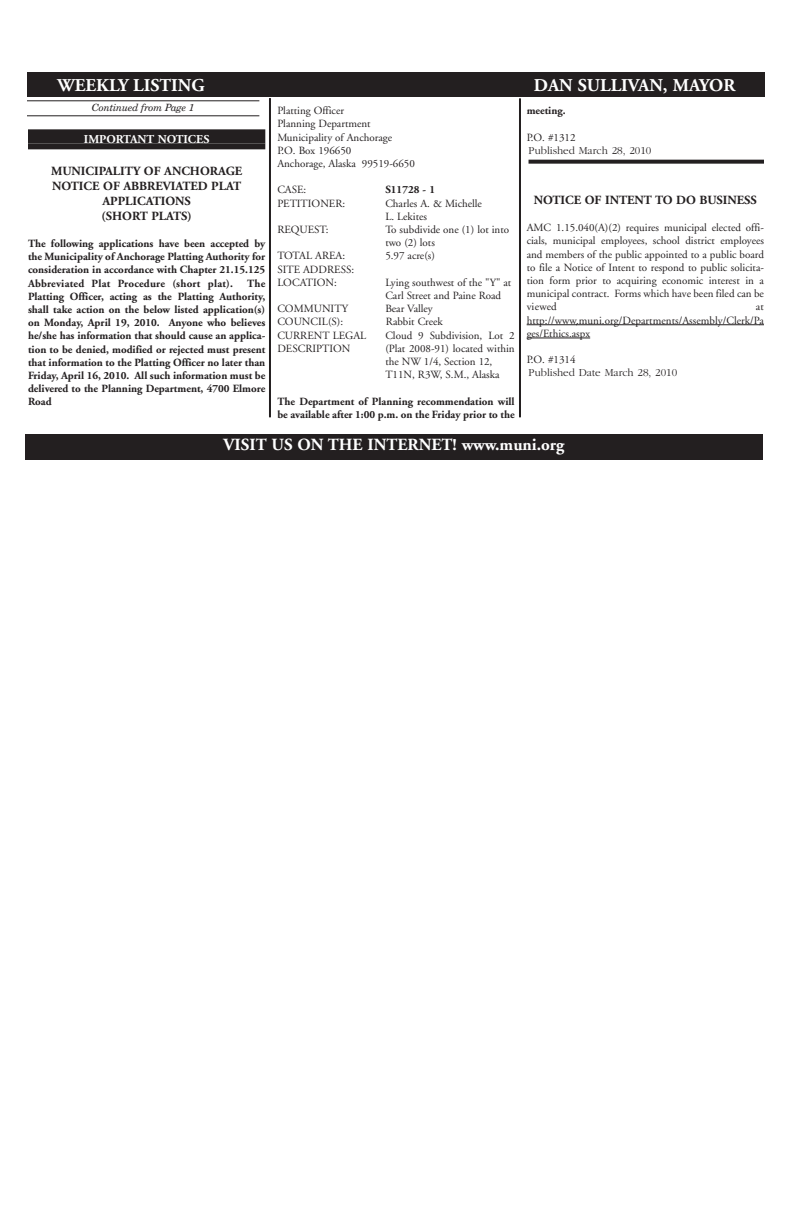
<style>
.page{position:relative;width:792px;height:1224px;background:#fff}
.page>*{position:absolute;margin:0;border:0;box-sizing:border-box;transform-origin:0 0}
.t1{font:700 18px "Adobe Garamond";color:#fff}
.t2{font:700 17px "Adobe Garamond";color:#fff}
.t3{font:700 12.5px/15px "Adobe Garamond";color:#231f20;text-align:center}
.t4{font:700 12px "Adobe Garamond";color:#fff}
.t5{font:11px/13.2px "Adobe Garamond";color:#231f20}
.t6{font:700 11px/13.2px "Adobe Garamond";color:#231f20;text-align:justify}
.t7{font:300 11px "Garamond";color:#231f20}
.t8{font:italic 10px "New Century Schlbk";letter-spacing:-.015em;color:#231f20}
</style>
<div class="page">
<div style="left:28px;top:129px;width:237px;height:14px;background:#231f20"></div>
<div style="left:28px;top:143px;width:237px;height:6px;background:#231f20"></div>
<svg style="left:529px;top:160px;width:235px;height:4px"></svg>
<hr style="left:527px;top:324px;width:50px;height:1px;background:#231f20">
<hr style="left:576px;top:324px;width:55px;height:1px;background:#231f20">
<svg style="left:631px;top:324px;width:18px;height:1px"></svg>
<hr style="left:649px;top:324px;width:96px;height:1px;background:#231f20">
<svg style="left:745px;top:324px;width:19px;height:1px"></svg>
<svg style="left:527px;top:338px;width:22px;height:1px"></svg>
<hr style="left:549px;top:338px;width:41px;height:1px;background:#231f20">
<div style="left:25px;top:434px;width:738px;height:26px;background:#231f20"></div>
<div style="left:27px;top:72px;width:738px;height:24px;background:#231f20"></div>
<hr style="left:269px;top:98px;width:2px;height:319px;background:#231f20">
<hr style="left:519px;top:98px;width:2px;height:319px;background:#231f20">
<hr style="left:27px;top:100px;width:232px;height:1px;background:#231f20">
<hr style="left:27px;top:115px;width:232px;height:1px;background:#231f20">
<h1 class="t1" style="left:58px;top:78px;width:149px">WEEKLY LISTING</h1>
<h1 class="t1" style="left:534px;top:78px;width:203px">DAN SULLIVAN, MAYOR</h1>
<p class="t8" style="left:92px;top:104px;width:104px">Continued from Page 1</p>
<p class="t5" style="left:277px;top:105px;width:139px">Platting Officer<br>Planning Department<br>Municipality of Anchorage<br>P.O. Box 196650<br>Anchorage, Alaska 99519-6650</p>
<p class="t5" style="left:277px;top:184px;width:31px">CASE:</p>
<p class="t6" style="left:385px;top:184px;width:51px">S11728 - 1</p>
<p class="t5" style="left:277px;top:198px;width:69px">PETITIONER:</p>
<p class="t5" style="left:385px;top:198px;width:98px">Charles A. &amp; Michelle<br>L. Lekites</p>
<p class="t5" style="left:277px;top:224px;width:53px">REQUEST:</p>
<p class="t5" style="left:385px;top:224px;width:125px">To subdivide one (1) lot into two (2) lots</p>
<p class="t5" style="left:277px;top:250px;width:69px">TOTAL AREA:</p>
<p class="t5" style="left:385px;top:250px;width:51px">5.97 acre(s)</p>
<p class="t5" style="left:277px;top:264px;width:78px">SITE ADDRESS:<br>LOCATION:</p>
<p class="t6" style="left:527px;top:105px;width:40px">meeting.</p>
<p class="t5" style="left:527px;top:132px;width:50px">P.O. #1312</p>
<p class="t7" style="left:529px;top:146px;width:124px">Published March 28, 2010</p>
<p class="t3" style="left:534px;top:194px;width:225px">NOTICE OF INTENT TO DO BUSINESS</p>
<p class="t5" style="left:527px;top:222px;width:239px;text-align:justify">AMC 1.15.040(A)(2) requires municipal elected offi&shy;cials, municipal employees, school district employees and members of the public appointed to a public board to file a Notice of Intent to respond to public solicita&shy;tion form prior to acquiring economic interest in a municipal contract. Forms which have been filed can be viewed</p>
<p class="t4" style="left:84px;top:135px;width:127px">IMPORTANT NOTICES</p>
<p class="t3" style="left:51px;top:165px;width:193px">MUNICIPALITY OF ANCHORAGE<br>NOTICE OF ABBREVIATED PLAT<br>APPLICATIONS<br>(SHORT PLATS)</p>
<p class="t6" style="left:28px;top:238px;width:239px">The following applications have been accepted by the Municipality of Anchorage Platting Authority for consideration in accordance with Chapter 21.15.125<br>Abbreviated Plat Procedure (short plat).</p>
<p class="t5" style="left:385px;top:277px;width:128px">Lying southwest of the "Y" at<br>Carl Street and Paine Road</p>
<p class="t6" style="left:28px;top:278px;width:239px;text-indent:219px">The Platting Officer, acting as the Platting Authority, shall take action on the below listed application(s) on Monday, April 19, 2010. Anyone who believes he/she has information that should cause an applica&shy;tion to be denied, modified or rejected must present that information to the Platting Officer no later than Friday, April 16, 2010. All such information must be delivered to the Planning Department, 4700 Elmore Road</p>
<p class="t5" style="left:277px;top:303px;width:72px">COMMUNITY</p>
<p class="t5" style="left:385px;top:303px;width:49px">Bear Valley</p>
<p class="t5" style="left:277px;top:316px;width:67px">COUNCIL(S):</p>
<p class="t5" style="left:386px;top:316px;width:58px">Rabbit Creek</p>
<p class="t5" style="left:277px;top:330px;width:91px">CURRENT LEGAL</p>
<p class="t5" style="left:385px;top:330px;width:131px">Cloud 9 Subdivision, Lot 2</p>
<p class="t5" style="left:277px;top:343px;width:75px">DESCRIPTION</p>
<p class="t5" style="left:385px;top:343px;width:131px">(Plat 2008-91) located within the NW 1/4, Section 12,<br>T11N, R3W, S.M., Alaska</p>
<p class="t6" style="left:277px;top:396px;width:239px">The Department of Planning recommendation will be available after 1:00 p.m. on the Friday prior to the</p>
<p class="t5" style="left:527px;top:301px;width:239px;text-align:justify;text-indent:229px">at http://www.muni.org/Departments/Assembly/Clerk/Pa ges/Ethics.aspx</p>
<p class="t5" style="left:527px;top:354px;width:50px">P.O. #1314</p>
<p class="t7" style="left:529px;top:368px;width:150px">Published Date March 28, 2010</p>
<h2 class="t2" style="left:224px;top:438px;width:342px">VISIT US ON THE INTERNET! www.muni.org</h2>
</div>
